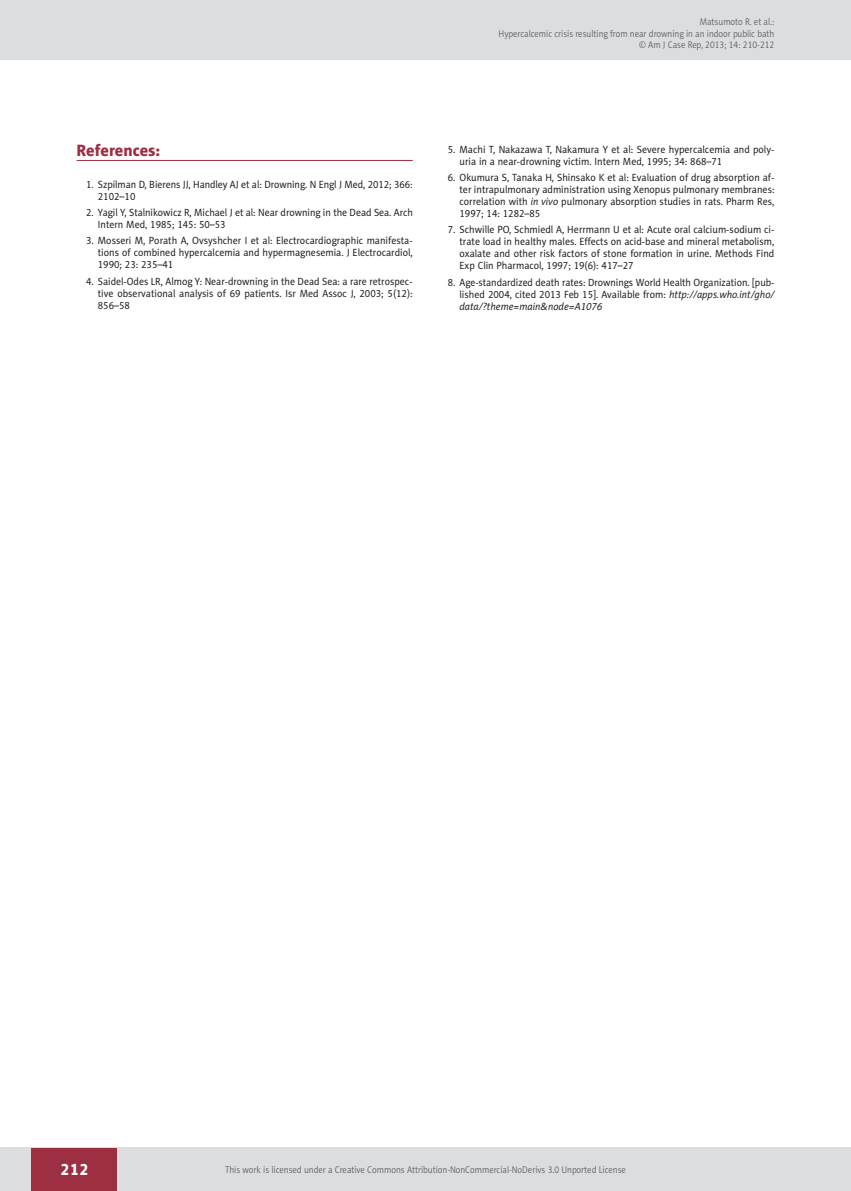
<style>
.page{position:relative;width:851px;height:1191px;background:#fff}
.page>*{position:absolute;margin:0;border:0;box-sizing:border-box;transform-origin:0 0}
.AJCR_Referencje_Tytu{font:16.5px "Naomi Sans EFN Heavy";color:#9d2f42}
.t1{font:16.5px "Naomi Sans EFN Heavy";color:#fff}
.AJCR_Referencje_punk{font:10.5px/12px "Naomi Sans EFN";color:#231f20;text-align:justify;scale:.95 1}
.AJCR_Referencje_punk-2{font:10.5px/12px "Naomi Sans EFN";color:#231f20;scale:.94 1}
.AJCR_pagina_sygnatur{font:9.75px "Naomi Sans EFN Light";color:#57585a;scale:.9 1}
.AJCR_pagina_zywa{font:9.75px/11.2px "Naomi Sans EFN Light";color:#57585a;text-align:right;scale:.9 1}
.s1{font-style:italic}
</style>
<div class="page">
<hr style="left:77px;top:160px;width:335px;height:1px;background:#9d2f42">
<div style="left:0;top:1148px;width:850px;height:43px;background:#dcdddf"></div>
<div style="left:32px;top:1148px;width:85px;height:42px;background:#9d2f42"></div>
<div style="left:0;top:0;width:850px;height:60px;background:#dcdddf"></div>
<p class="AJCR_pagina_zywa" style="left:498px;top:16px;width:308px">Matsumoto R. et al.:<br>Hypercalcemic crisis resulting from near drowning in an indoor public bath</p>
<p class="AJCR_pagina_sygnatur" style="left:639px;top:39px;width:152px">© Am J Case Rep, 2013; 14: 210-212</p>
<p class="AJCR_Referencje_Tytu" style="left:77px;top:140px;width:85px">References:</p>
<p class="AJCR_Referencje_punk-2" style="left:98px;top:178px;width:336px;text-indent:-12px">1. Szpilman D, Bierens JJ, Handley AJ et al: Drowning. N Engl J Med, 2012; 366:<br>2102–10</p>
<p class="AJCR_Referencje_punk-2" style="left:98px;top:207px;width:337px;text-indent:-12px">2. Yagil Y, Stalnikowicz R, Michael J et al: Near drowning in the Dead Sea. Arch<br>Intern Med, 1985; 145: 50–53</p>
<p class="AJCR_Referencje_punk" style="left:98px;top:235px;width:333px;text-indent:-12px">3. Mosseri M, Porath A, Ovsyshcher I et al: Electrocardiographic manifesta&shy;tions of combined hypercalcemia and hypermagnesemia. J Electrocardiol, 1990; 23: 235–41</p>
<p class="AJCR_Referencje_punk" style="left:98px;top:275px;width:333px;text-indent:-12px">4. Saidel-Odes LR, Almog Y: Near-drowning in the Dead Sea: a rare retrospec&shy;tive observational analysis of 69 patients. Isr Med Assoc J, 2003; 5(12):<br>856–58</p>
<p class="AJCR_Referencje_punk" style="left:459px;top:143px;width:333px;text-indent:-12px">5. Machi T, Nakazawa T, Nakamura Y et al: Severe hypercalcemia and poly&shy;uria in a near-drowning victim. Intern Med, 1995; 34: 868–71</p>
<p class="AJCR_Referencje_punk" style="left:459px;top:172px;width:333px;text-indent:-12px">6. Okumura S, Tanaka H, Shinsako K et al: Evaluation of drug absorption af&shy;ter intrapulmonary administration using Xenopus pulmonary membranes: correlation with <span class="s1">in vivo</span> pulmonary absorption studies in rats. Pharm Res, 1997; 14: 1282–85</p>
<p class="AJCR_Referencje_punk" style="left:459px;top:224px;width:333px;text-indent:-12px">7. Schwille PO, Schmiedl A, Herrmann U et al: Acute oral calcium-sodium ci&shy;trate load in healthy males. Effects on acid-base and mineral metabolism, oxalate and other risk factors of stone formation in urine. Methods Find Exp Clin Pharmacol, 1997; 19(6): 417–27</p>
<p class="AJCR_Referencje_punk-2" style="left:459px;top:276px;width:336px;text-align:justify;text-indent:-12px">8. Age-standardized death rates: Drownings World Health Organization. [pub&shy;lished 2004, cited 2013 Feb 15]. Available from: <span class="s1">http://apps.who.int/gho/ data/?theme=main&amp;node=A1076</span></p>
<p class="t1" style="left:60px;top:1159px;width:30px">212</p>
<p class="AJCR_pagina_sygnatur" style="left:225px;top:1164px;width:447px">This work is licensed under a Creative Commons Attribution-NonCommercial-NoDerivs 3.0 Unported License</p>
</div>
